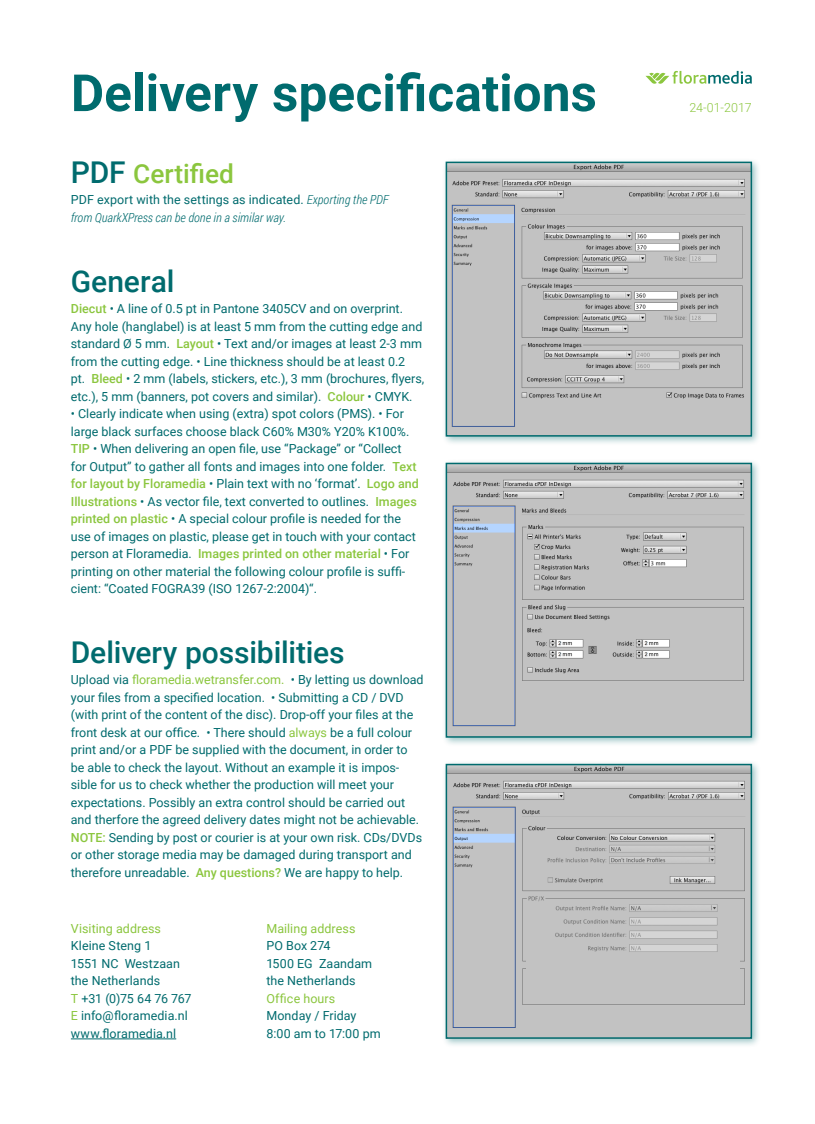
<style>
.page{position:relative;width:815px;height:1124px;background:#fff}
.page>*{position:absolute;margin:0;border:0;box-sizing:border-box;transform-origin:0 0}
.t1{font:700 51.25px "Roboto";color:#006b6e}
.t2{font:500 30px "Roboto";letter-spacing:-.005em;color:#006b6e}
.t3{font:500 26.25px "Roboto";letter-spacing:.005em;color:#8bc63e}
.t4{font:12.5px/17.5px "Roboto";color:#006b6e}
.t5{font:12.5px "Roboto";letter-spacing:.005em;color:#8bc63e}
.t6{font:italic 300 12.5px "Roboto Condensed";color:#006b6e}
.t7{font:300 12.5px "Roboto";color:#8bc63e}
.s1{font-size:30px;color:#006b6e}
.s2{font-family:"Roboto Condensed";font-weight:300;font-style:italic}
.s3{font-weight:500;color:#8bc63e}
.s4{color:#8bc63e}
</style>
<div class="page">
<hr style="left:71px;top:1038px;width:105px;height:1px;background:#006b6e">
<svg style="left:645px;top:71px;width:107px;height:13px"></svg>
<div style="left:441px;top:458px;width:320px;height:288px;background:#006b6e;opacity:.4"></div>
<img style="left:449px;top:465px;width:300px;height:269px">
<div style="left:446px;top:462px;width:306px;height:275px;border:2px solid #006b6e"></div>
<div style="left:441px;top:157px;width:320px;height:289px;background:#006b6e;opacity:.4"></div>
<img style="left:449px;top:165px;width:300px;height:268px">
<div style="left:446px;top:162px;width:306px;height:274px;border:2px solid #006b6e"></div>
<div style="left:441px;top:759px;width:320px;height:288px;background:#006b6e;opacity:.4"></div>
<img style="left:449px;top:766px;width:300px;height:269px">
<div style="left:446px;top:763px;width:306px;height:275px;border:2px solid #006b6e"></div>
<div style="left:526px;top:960px;width:213px;height:23px;background:#c2c2c2"></div>
<h1 class="t1" style="left:71px;top:57px;width:527px">Delivery specifications</h1>
<h3 class="t3" style="left:71px;top:155px;width:165px"><span class="s1">PDF</span> Certified</h3>
<p class="t4" style="left:71px;top:191px;width:319px">PDF export with the settings as indicated. <span class="s2">Exporting the PDF</span></p>
<p class="t6" style="left:71px;top:209px;width:217px">from QuarkXPress can be done in a similar way.</p>
<h2 class="t2" style="left:71px;top:260px;width:105px">General</h2>
<p class="t4" style="left:71px;top:299px;width:355px"><span class="s3">Diecut</span> • A line of 0.5 pt in Pantone 3405CV and on overprint.<br>Any hole (hanglabel) is at least 5 mm from the cutting edge and standard Ø 5 mm. <span class="s3">Layout</span> • Text and/or images at least 2-3 mm from the cutting edge. • Line thickness should be at least 0.2<br>pt. <span class="s3">Bleed</span> • 2 mm (labels, stickers, etc.), 3 mm (brochures, flyers, etc.), 5 mm (banners, pot covers and similar). <span class="s3">Colour</span> • CMYK.</p>
<p class="t4" style="left:71px;top:404px;width:349px">• Clearly indicate when using (extra) spot colors (PMS). • For large black surfaces choose black C60% M30% Y20% K100%.<br><span class="s3">TIP</span> • When delivering an open file, use “Package” or “Collect for Output” to gather all fonts and images into one folder. <span class="s3">Text for layout by Floramedia</span> • Plain text with no ‘format’. <span class="s3">Logo and Illustrations</span> • As vector file, text converted to outlines. <span class="s3">Images printed on plastic</span> • A special colour profile is needed for the use of images on plastic, please get in touch with your contact person at Floramedia. <span class="s3">Images printed on other material</span> • For printing on other material the following colour profile is suffi&shy;cient: “Coated FOGRA39 (ISO 1267-2:2004)“.</p>
<h2 class="t2" style="left:71px;top:631px;width:275px">Delivery possibilities</h2>
<p class="t4" style="left:71px;top:670px;width:354px">Upload via <span class="s4">floramedia.wetransfer.com.</span> • By letting us download your files from a specified location. • Submitting a CD / DVD (with print of the content of the disc). Drop-off your files at the front desk at our office. • There should <span class="s4">always</span> be a full colour print and/or a PDF be supplied with the document, in order to be able to check the layout. Without an example it is impos&shy;sible for us to check whether the production will meet your expectations. Possibly an extra control should be carried out and therfore the agreed delivery dates might not be achievable.<br><span class="s3">NOTE:</span> Sending by post or courier is at your own risk. CDs/DVDs or other storage media may be damaged during transport and therefore unreadable. <span class="s3">Any questions?</span> We are happy to help.</p>
<p class="t5" style="left:71px;top:919px;width:92px">Visiting address</p>
<p class="t4" style="left:71px;top:936px;width:122px">Kleine Steng 1<br>1551 NC Westzaan the Netherlands<br><span class="s4">T</span> +31 (0)75 64 76 767<br><span class="s4">E</span> info@floramedia.nl www.floramedia.nl</p>
<p class="t5" style="left:266px;top:919px;width:91px">Mailing address</p>
<p class="t4" style="left:266px;top:936px;width:107px">PO Box 274<br>1500 EG Zaandam the Netherlands</p>
<p class="t5" style="left:266px;top:989px;width:71px">Office hours</p>
<p class="t4" style="left:266px;top:1006px;width:116px">Monday / Friday<br>8:00 am to 17:00 pm</p>
<p class="t7" style="left:689px;top:99px;width:64px">24-01-2017</p>
</div>
